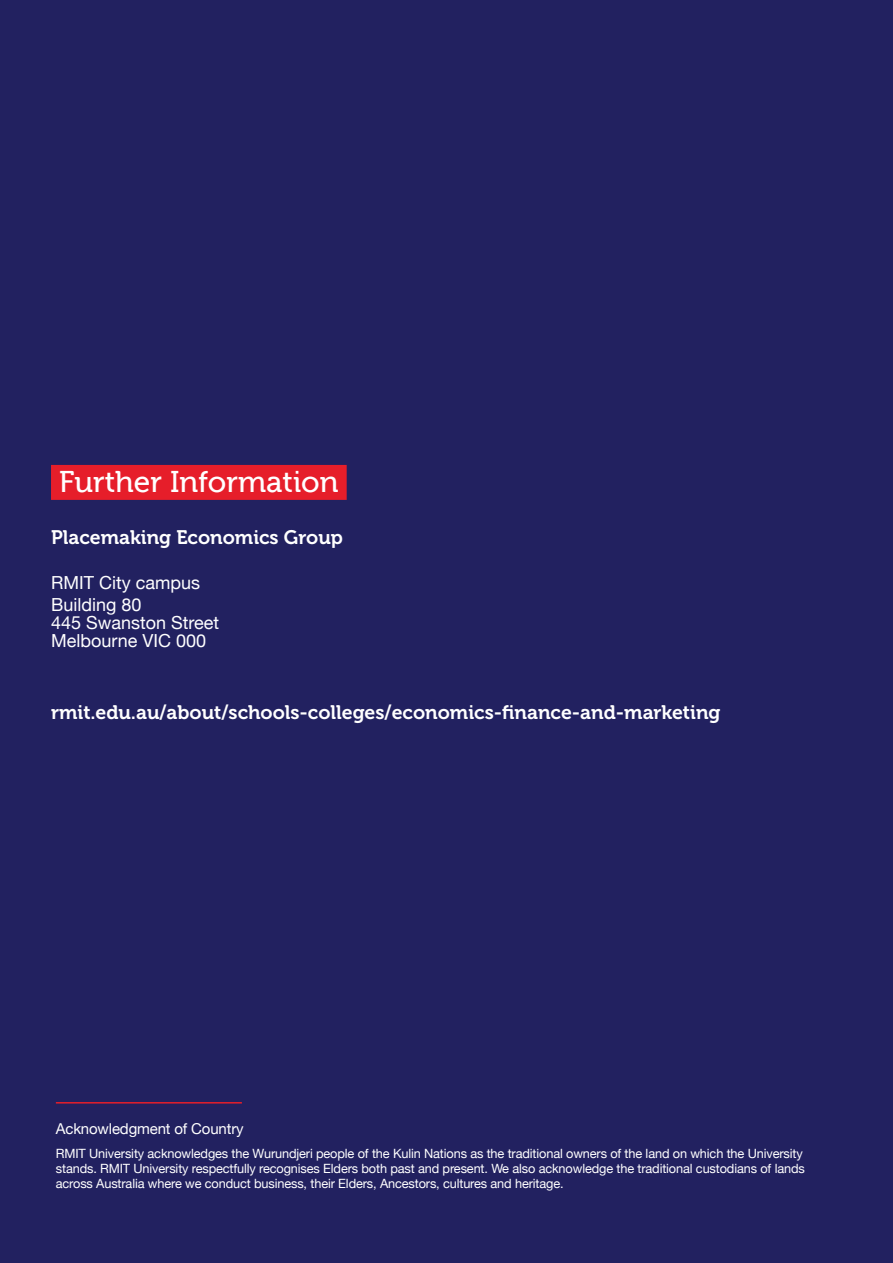
<style>
.page{position:relative;width:893px;height:1263px;background:#222160}
.page>*{position:absolute;margin:0;border:0;box-sizing:border-box;transform-origin:0 0}
.t1{font:30px "Museo 500";color:#fff}
.t2{font:19.5px "Museo 700";color:#fff}
.t3{font:18px/22.2px "Helvetica Neue";color:#fff}
.t4{font:15px "Helvetica Neue";letter-spacing:-.01em;color:#fff}
.t5{font:12.75px/15.3px "Helvetica Neue";letter-spacing:-.01em;color:#fff}
</style>
<div class="page">
<hr style="left:56px;top:1102px;width:186px;height:1px;background:#e61e2a">
<div style="left:51px;top:465px;width:296px;height:35px;background:#e61e2a"></div>
<h1 class="t1" style="left:59px;top:466px;width:281px">Further Information</h1>
<h2 class="t2" style="left:51px;top:527px;width:293px">Placemaking Economics Group</h2>
<h3 class="t3" style="left:51px;top:572px;width:151px">RMIT City campus<br>Building 80</h3>
<h3 class="t3" style="left:51px;top:615px;width:170px;line-height:18px">445 Swanston Street<br>Melbourne VIC 000</h3>
<h2 class="t2" style="left:51px;top:701px;width:671px">rmit.edu.au/about/schools-colleges/economics-finance-and-marketing</h2>
<p class="t4" style="left:56px;top:1117px;width:189px">Acknowledgment of Country</p>
<p class="t5" style="left:56px;top:1146px;width:750px">RMIT University acknowledges the Wurundjeri people of the Kulin Nations as the traditional owners of the land on which the University stands. RMIT University respectfully recognises Elders both past and present. We also acknowledge the traditional custodians of lands across Australia where we conduct business, their Elders, Ancestors, cultures and heritage.</p>
</div>
